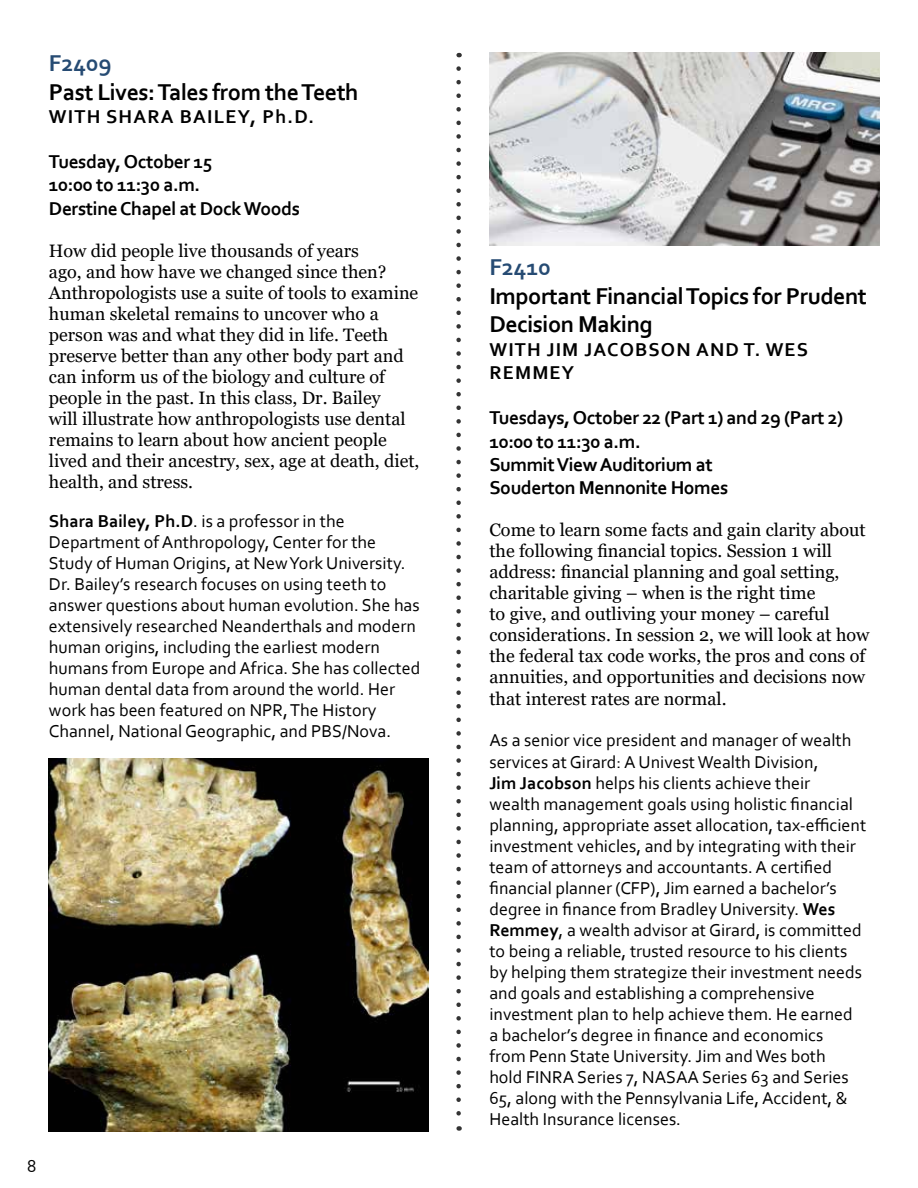
<style>
.page{position:relative;width:918px;height:1188px;background:#fff}
.page>*{position:absolute;margin:0;border:0;box-sizing:border-box;transform-origin:0 0}
.t1{font:700 24px/28.8px "Corbel";letter-spacing:-.02em;color:#000}
.t2{font:700 24px "Corbel";color:#264b73}
.t3{font:700 19.5px/23.4px "Corbel";letter-spacing:-.02em;color:#000}
.t4{font:700 19.5px/23.4px "Corbel";letter-spacing:.06em;color:#000}
.t5{font:18px/21px "Corbel";color:#000}
.t6{font:18px/21px "Georgia";color:#000}
.s1{font-weight:700}
</style>
<div class="page">
<svg style="left:456px;top:69px;width:5px;height:1062px"></svg>
<img style="left:49px;top:758px;width:379px;height:373px">
<img style="left:489px;top:53px;width:390px;height:193px">
<h1 class="t2" style="left:49px;top:48px;width:64px">F2409</h1>
<h1 class="t1" style="left:49px;top:77px;width:311px">Past Lives: Tales from the Teeth</h1>
<p class="t4" style="left:49px;top:104px;width:267px">WITH SHARA BAILEY, Ph.D.</p>
<p class="t3" style="left:49px;top:149px;width:253px">Tuesday, October 15<br>10:00 to 11:30 a.m.<br>Derstine Chapel at Dock Woods</p>
<p class="t6" style="left:49px;top:241px;width:372px">How did people live thousands of years<br>ago, and how have we changed since then?<br>Anthropologists use a suite of tools to examine human skeletal remains to uncover who a person was and what they did in life. Teeth preserve better than any other body part and can inform us of the biology and culture of people in the past. In this class, Dr. Bailey<br>will illustrate how anthropologists use dental remains to learn about how ancient people lived and their ancestry, sex, age at death, diet, health, and stress.</p>
<p class="t5" style="left:49px;top:510px;width:373px"><span class="s1">Shara Bailey, Ph.D</span>. is a professor in the Department of Anthropology, Center for the Study of Human Origins, at New York University.<br>Dr. Bailey’s research focuses on using teeth to answer questions about human evolution. She has extensively researched Neanderthals and modern human origins, including the earliest modern humans from Europe and Africa. She has collected human dental data from around the world. Her work has been featured on NPR, The History Channel, National Geographic, and PBS/Nova.</p>
<p class="t5" style="left:27px;top:1155px;width:11px">8</p>
<h1 class="t2" style="left:489px;top:252px;width:63px">F2410</h1>
<h1 class="t1" style="left:489px;top:281px;width:379px">Important Financial Topics for Prudent<br>Decision Making</h1>
<p class="t4" style="left:489px;top:337px;width:320px">WITH JIM JACOBSON AND T. WES<br>REMMEY</p>
<p class="t3" style="left:489px;top:406px;width:355px">Tuesdays, October 22 (Part 1) and 29 (Part 2)<br>10:00 to 11:30 a.m.<br>Summit View Auditorium at<br>Souderton Mennonite Homes</p>
<p class="t6" style="left:489px;top:520px;width:382px">Come to learn some facts and gain clarity about the following financial topics. Session 1 will address: financial planning and goal setting, charitable giving – when is the right time<br>to give, and outliving your money – careful considerations. In session 2, we will look at how the federal tax code works, the pros and cons of annuities, and opportunities and decisions now that interest rates are normal.</p>
<p class="t5" style="left:489px;top:730px;width:378px">As a senior vice president and manager of wealth services at Girard: A Univest Wealth Division,<br><span class="s1">Jim Jacobson</span> helps his clients achieve their<br>wealth management goals using holistic financial planning, appropriate asset allocation, tax-efficient investment vehicles, and by integrating with their team of attorneys and accountants. A certified financial planner (CFP), Jim earned a bachelor’s degree in finance from Bradley University. <span class="s1">Wes Remmey</span>, a wealth advisor at Girard, is committed to being a reliable, trusted resource to his clients by helping them strategize their investment needs and goals and establishing a comprehensive investment plan to help achieve them. He earned<br>a bachelor’s degree in finance and economics<br>from Penn State University. Jim and Wes both<br>hold FINRA Series 7, NASAA Series 63 and Series 65, along with the Pennsylvania Life, Accident, &amp; Health Insurance licenses.</p>
</div>
